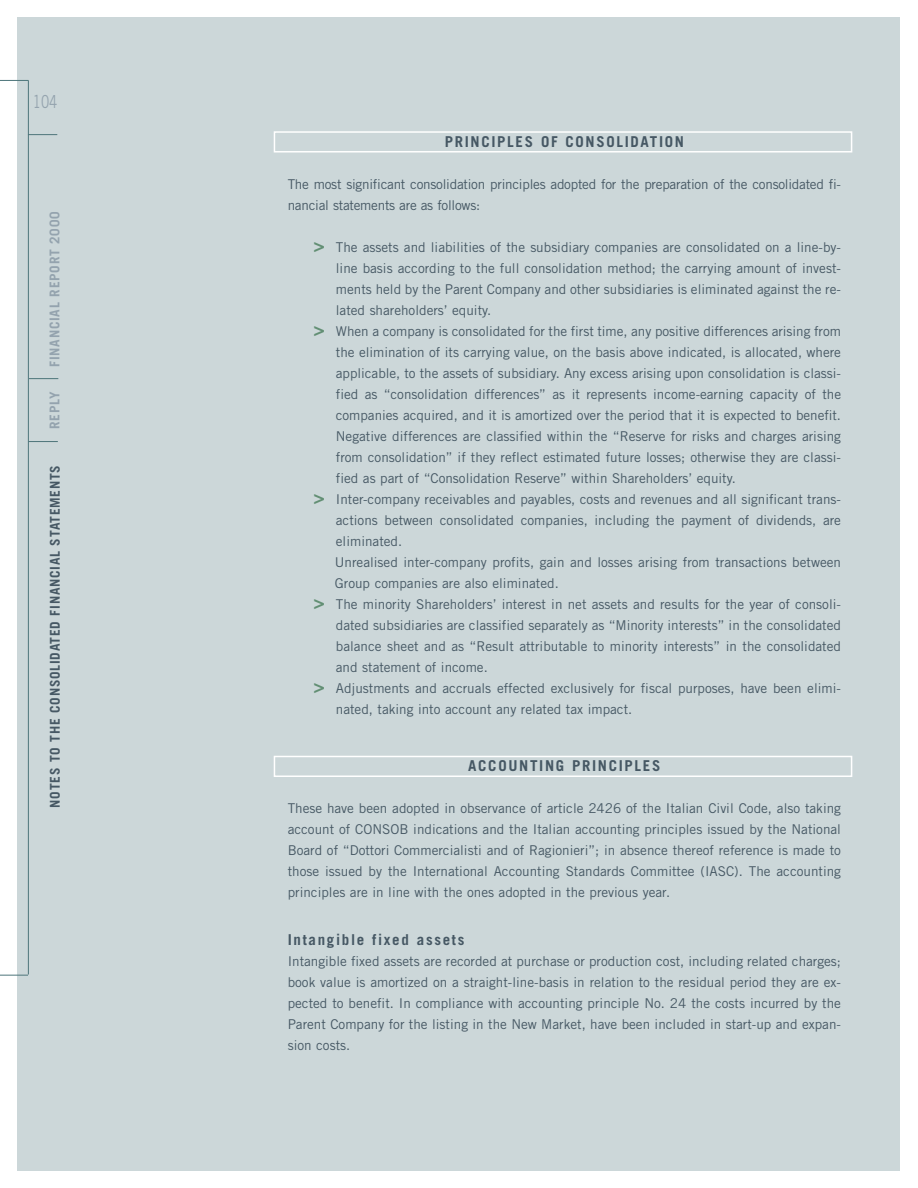
<style>
.page{position:relative;width:918px;height:1188px;background:#fff}
.page>*{position:absolute;margin:0;border:0;box-sizing:border-box;transform-origin:0 0}
.t1{font:700 18px "Trade Gothic";color:#628f74}
.t2{font:18px "Trade Gothic";color:#94a3ae;scale:.75 1}
.t3{font:700 15px "Trade Gothic";letter-spacing:.11em;color:#465864}
.t4{font:13.5px/21px "Trade Gothic";color:#465864;text-align:justify}
.t5{font:13.5px/21px "Trade Gothic";letter-spacing:-.02em;color:#465864}
.t6{font:700 13.5px "Trade Gothic";letter-spacing:.055em;color:#465864}
.t7{font:700 13.5px "Trade Gothic";letter-spacing:.055em;color:#94a3ae}
</style>
<div class="page">
<div style="left:17px;top:17px;width:882px;height:1153px;background:#ccd7d9"></div>
<hr style="left:28px;top:80px;width:1px;height:895px;background:#4d757a">
<svg style="left:0;top:80px;width:28px;height:1px"></svg>
<svg style="left:0;top:975px;width:28px;height:1px"></svg>
<svg style="left:29px;top:134px;width:28px;height:1px"></svg>
<svg style="left:29px;top:378px;width:29px;height:1px"></svg>
<hr style="left:28px;top:441px;width:30px;height:1px;background:#4d757a">
<svg style="left:273px;top:131px;width:580px;height:646px"></svg>
<h1 class="t2" style="left:33px;top:95px;width:34px">104</h1>
<p class="t7" style="left:50px;top:367px;width:157px;rotate:-90deg">FINANCIAL REPORT 2000</p>
<p class="t7" style="left:50px;top:429px;width:39px;rotate:-90deg">REPLY</p>
<p class="t6" style="left:50px;top:808px;width:344px;rotate:-90deg">NOTES TO THE CONSOLIDATED FINANCIAL STATEMENTS</p>
<p class="t3" style="left:445px;top:136px;width:241px">PRINCIPLES OF CONSOLIDATION</p>
<p class="t5" style="left:288px;top:175px;width:555px">The most significant consolidation principles adopted for the preparation of the consolidated fi&shy;nancial statements are as follows:</p>
<p class="t4" style="left:335px;top:238px;width:508px;text-align:left">The assets and liabilities of the subsidiary companies are consolidated on a line-by&shy;line basis according to the full consolidation method; the carrying amount of invest&shy;ments held by the Parent Company and other subsidiaries is eliminated against the re&shy;lated shareholders’ equity.<br>When a company is consolidated for the first time, any positive differences arising from the elimination of its carrying value, on the basis above indicated, is allocated, where applicable, to the assets of subsidiary. Any excess arising upon consolidation is classi&shy;fied as “consolidation differences” as it represents income-earning capacity of the companies acquired, and it is amortized over the period that it is expected to benefit.<br>Negative differences are classified within the “Reserve for risks and charges arising from consolidation” if they reflect estimated future losses; otherwise they are classi&shy;fied as part of “Consolidation Reserve” within Shareholders’ equity.<br>Inter-company receivables and payables, costs and revenues and all significant trans&shy;actions between consolidated companies, including the payment of dividends, are eliminated.<br>Unrealised inter-company profits, gain and losses arising from transactions between Group companies are also eliminated.<br>The minority Shareholders’ interest in net assets and results for the year of consoli&shy;dated subsidiaries are classified separately as “Minority interests” in the consolidated balance sheet and as “Result attributable to minority interests” in the consolidated and statement of income.<br>Adjustments and accruals effected exclusively for fiscal purposes, have been elimi&shy;nated, taking into account any related tax impact.</p>
<h1 class="t1" style="left:314px;top:239px;width:12px">&gt;</h1>
<h1 class="t1" style="left:314px;top:323px;width:12px">&gt;</h1>
<h1 class="t1" style="left:314px;top:491px;width:12px">&gt;</h1>
<h1 class="t1" style="left:314px;top:596px;width:12px">&gt;</h1>
<h1 class="t1" style="left:314px;top:680px;width:12px">&gt;</h1>
<p class="t3" style="left:468px;top:760px;width:194px">ACCOUNTING PRINCIPLES</p>
<p class="t4" style="left:288px;top:799px;width:555px">These have been adopted in observance of article 2426 of the Italian Civil Code, also taking account of CONSOB indications and the Italian accounting principles issued by the National Board of “Dottori Commercialisti and of Ragionieri”; in absence thereof reference is made to those issued by the International Accounting Standards Committee (IASC). The accounting principles are in line with the ones adopted in the previous year.</p>
<p class="t3" style="left:288px;top:934px;width:178px">Intangible fixed assets</p>
<p class="t4" style="left:288px;top:952px;width:555px">Intangible fixed assets are recorded at purchase or production cost, including related charges; book value is amortized on a straight-line-basis in relation to the residual period they are ex&shy;pected to benefit. In compliance with accounting principle No. 24 the costs incurred by the Parent Company for the listing in the New Market, have been included in start-up and expan&shy;sion costs.</p>
</div>
